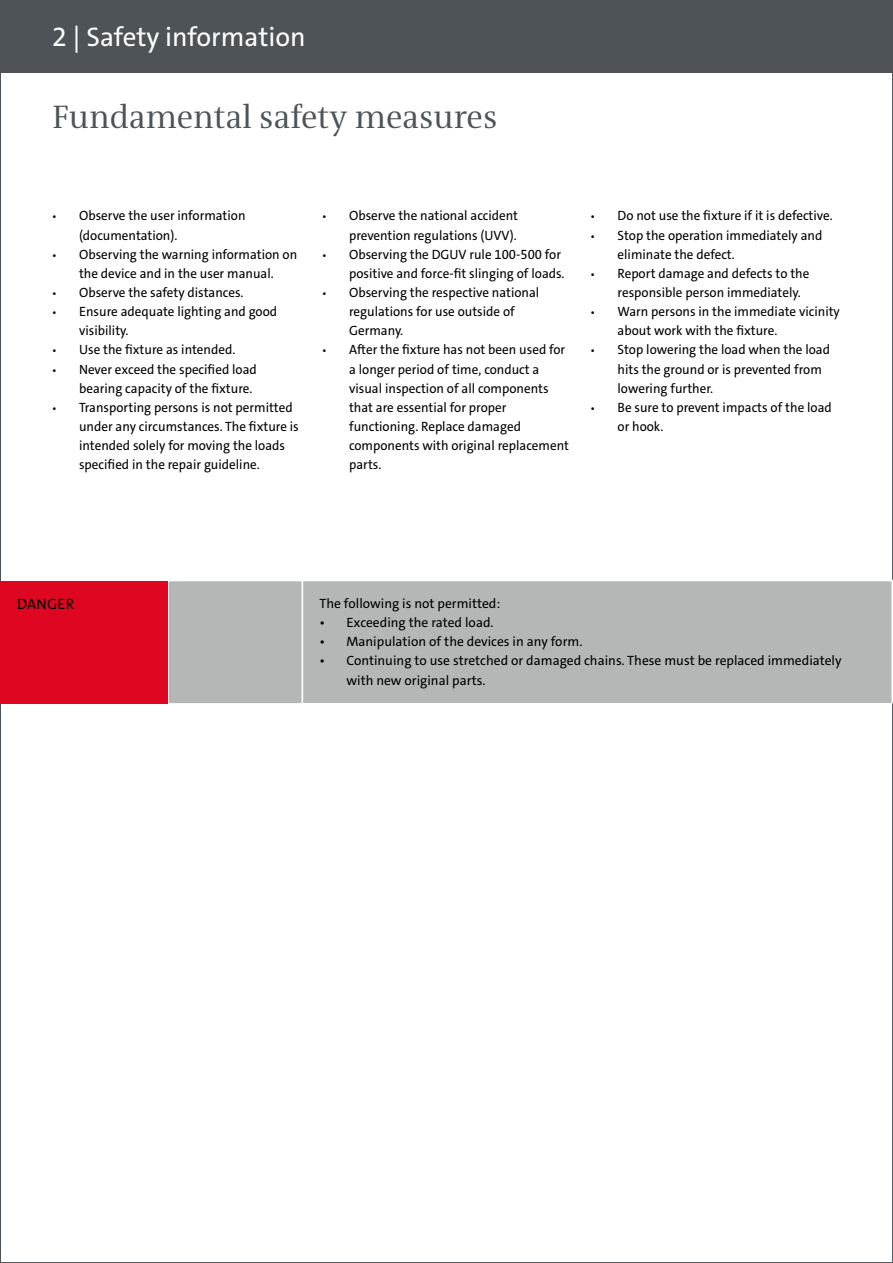
<style>
.page{position:relative;width:893px;height:1263px;background:#fff}
.page>*{position:absolute;margin:0;border:0;box-sizing:border-box;transform-origin:0 0}
.t1{font:33px "VWAG The Antiqua";color:#4d5357}
.t2{font:27px "VWAG The Sans";color:#fff}
.t3{font:15px "VWAG The Sans";letter-spacing:.02em;color:#000}
.t4{font:13.5px/19.2px "VWAG The Sans";color:#000}
.s1{font-size:11.25px}
</style>
<div class="page">
<div style="left:0;top:0;width:893px;height:72px;background:#4d5357"></div>
<div style="left:167px;top:580px;width:136px;height:125px;background:#b5b6b6;border:2px solid #fff"></div>
<div style="left:302px;top:580px;width:590px;height:123px;background:#b5b6b6"></div>
<div style="left:302px;top:580px;width:591px;height:124px;border:2px solid #fff"></div>
<div style="left:0;top:581px;width:168px;height:122px;background:#de0620"></div>
<h2 class="t2" style="left:52px;top:20px;width:255px">2 | Safety information</h2>
<h1 class="t1" style="left:53px;top:95px;width:446px">Fundamental safety measures</h1>
<p class="t4" style="left:79px;top:206px;width:168px;text-indent:-27px"><span class="s1">•</span> Observe the user information (documentation).</p>
<p class="t4" style="left:52px;top:245px;width:247px;text-align:center"><span class="s1">•</span> Observing the warning information on the device and in the user manual.</p>
<p class="t4" style="left:52px;top:283px;width:193px"><span class="s1">•</span> Observe the safety distances.</p>
<p class="t4" style="left:79px;top:302px;width:200px;text-indent:-27px"><span class="s1">•</span> Ensure adequate lighting and good visibility.</p>
<p class="t4" style="left:52px;top:340px;width:185px"><span class="s1">•</span> Use the fixture as intended.</p>
<p class="t4" style="left:79px;top:359px;width:179px;text-indent:-27px"><span class="s1">•</span> Never exceed the specified load bearing capacity of the fixture.</p>
<p class="t4" style="left:79px;top:398px;width:221px;text-indent:-27px"><span class="s1">•</span> Transporting persons is not permitted under any circumstances. The fixture is intended solely for moving the loads specified in the repair guideline.</p>
<p class="t4" style="left:322px;top:206px;width:197px;text-align:right"><span class="s1">•</span> Observe the national accident prevention regulations (UVV).</p>
<p class="t4" style="left:322px;top:245px;width:244px;text-align:right"><span class="s1">•</span> Observing the DGUV rule 100-500 for positive and force-fit slinging of loads.</p>
<p class="t4" style="left:349px;top:283px;width:192px;text-indent:-27px"><span class="s1">•</span> Observing the respective national regulations for use outside of<br>Germany.</p>
<p class="t4" style="left:349px;top:340px;width:221px;text-indent:-27px"><span class="s1">•</span> After the fixture has not been used for a longer period of time, conduct a visual inspection of all components that are essential for proper functioning. Replace damaged components with original replacement parts.</p>
<p class="t4" style="left:590px;top:206px;width:244px"><span class="s1">•</span> Do not use the fixture if it is defective.</p>
<p class="t4" style="left:617px;top:226px;width:206px;text-indent:-27px"><span class="s1">•</span> Stop the operation immediately and eliminate the defect.</p>
<p class="t4" style="left:617px;top:264px;width:193px;text-indent:-27px"><span class="s1">•</span> Report damage and defects to the responsible person immediately.</p>
<p class="t4" style="left:617px;top:302px;width:224px;text-indent:-27px"><span class="s1">•</span> Warn persons in the immediate vicinity about work with the fixture.</p>
<p class="t4" style="left:617px;top:340px;width:214px;text-indent:-27px"><span class="s1">•</span> Stop lowering the load when the load hits the ground or is prevented from lowering further.</p>
<p class="t4" style="left:617px;top:398px;width:216px;text-indent:-27px"><span class="s1">•</span> Be sure to prevent impacts of the load or hook.</p>
<p class="t3" style="left:17px;top:594px;width:59px">DANGER</p>
<p class="t4" style="left:319px;top:594px;width:182px">The following is not permitted:</p>
<p class="t4" style="left:319px;top:613px;width:176px">• Exceeding the rated load.</p>
<p class="t4" style="left:319px;top:632px;width:264px">• Manipulation of the devices in any form.</p>
<p class="t4" style="left:346px;top:651px;width:497px;text-indent:-27px">• Continuing to use stretched or damaged chains. These must be replaced immediately with new original parts.</p>
</div>
